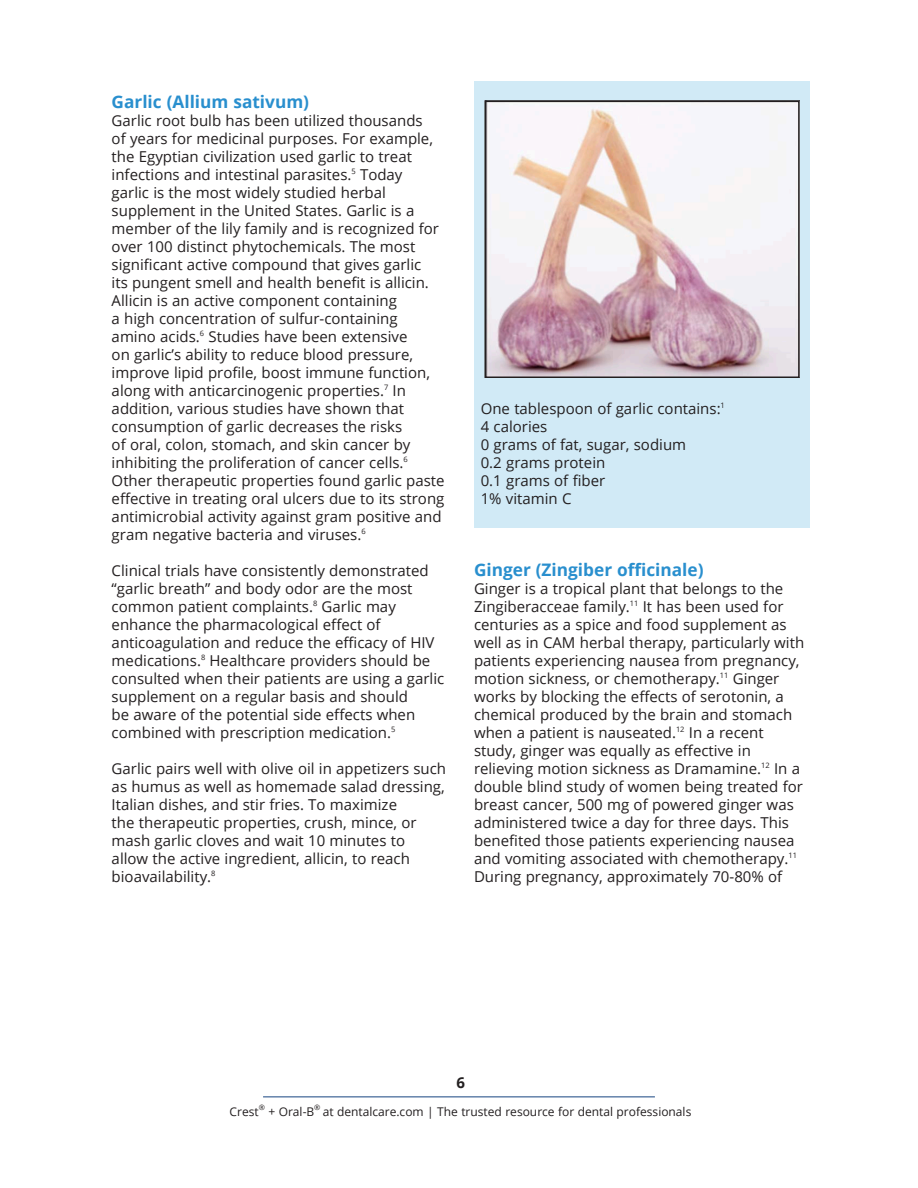
<style>
.page{position:relative;width:918px;height:1188px;background:#fff}
.page>*{position:absolute;margin:0;border:0;box-sizing:border-box;transform-origin:0 0}
.Main_Body{font:700 17.25px "Open Sans";color:#298fce}
.Main_Body-2{font:15px/18px "Open Sans";color:#231f20}
.t1{font:700 15px "Open Sans";color:#231f20}
.t2{font:12px "Open Sans";color:#231f20}
.t3{font:7.5px "Open Sans";color:#231f20}
</style>
<div class="page">
<hr style="left:263px;top:1096px;width:392px;height:1px;background:#164481">
<div style="left:474px;top:81px;width:336px;height:447px;background:#d1eaf6"></div>
<img style="left:488px;top:104px;width:309px;height:271px">
<div style="left:485px;top:101px;width:315px;height:277px;border:2px solid #231f20"></div>
<p class="Main_Body" style="left:112px;top:90px;width:199px">Garlic (Allium sativum)</p>
<p class="Main_Body-2" style="left:112px;top:111px;width:334px">Garlic root bulb has been utilized thousands<br>of years for medicinal purposes. For example, the Egyptian civilization used garlic to treat infections and intestinal parasites.<sup>5</sup> Today<br>garlic is the most widely studied herbal supplement in the United States. Garlic is a member of the lily family and is recognized for over 100 distinct phytochemicals. The most significant active compound that gives garlic<br>its pungent smell and health benefit is allicin.<br>Allicin is an active component containing<br>a high concentration of sulfur-containing amino acids.<sup>6</sup> Studies have been extensive<br>on garlic’s ability to reduce blood pressure, improve lipid profile, boost immune function, along with anticarcinogenic properties.<sup>7</sup> In addition, various studies have shown that consumption of garlic decreases the risks<br>of oral, colon, stomach, and skin cancer by inhibiting the proliferation of cancer cells.<sup>6<br></sup>Other therapeutic properties found garlic paste effective in treating oral ulcers due to its strong antimicrobial activity against gram positive and gram negative bacteria and viruses.<sup>6</sup></p>
<p class="Main_Body-2" style="left:112px;top:561px;width:334px">Clinical trials have consistently demonstrated “garlic breath” and body odor are the most common patient complaints.<sup>8</sup> Garlic may enhance the pharmacological effect of anticoagulation and reduce the efficacy of HIV medications.<sup>8</sup> Healthcare providers should be consulted when their patients are using a garlic supplement on a regular basis and should<br>be aware of the potential side effects when combined with prescription medication.<sup>5</sup></p>
<p class="Main_Body-2" style="left:112px;top:759px;width:336px">Garlic pairs well with olive oil in appetizers such as humus as well as homemade salad dressing, Italian dishes, and stir fries. To maximize<br>the therapeutic properties, crush, mince, or mash garlic cloves and wait 10 minutes to<br>allow the active ingredient, allicin, to reach bioavailability.<sup>8</sup></p>
<p class="Main_Body-2" style="left:481px;top:399px;width:246px">One tablespoon of garlic contains:<sup>1</sup></p>
<p class="Main_Body-2" style="left:481px;top:417px;width:68px">4 calories</p>
<p class="Main_Body-2" style="left:481px;top:435px;width:207px">0 grams of fat, sugar, sodium</p>
<p class="Main_Body-2" style="left:481px;top:453px;width:126px">0.2 grams protein</p>
<p class="Main_Body-2" style="left:481px;top:471px;width:126px">0.1 grams of fiber</p>
<p class="Main_Body-2" style="left:481px;top:489px;width:92px">1% vitamin C</p>
<p class="Main_Body" style="left:474px;top:558px;width:231px">Ginger (Zingiber officinale)</p>
<p class="Main_Body-2" style="left:474px;top:579px;width:332px">Ginger is a tropical plant that belongs to the Zingiberacceae family.<sup>11</sup> It has been used for centuries as a spice and food supplement as well as in CAM herbal therapy, particularly with patients experiencing nausea from pregnancy, motion sickness, or chemotherapy.<sup>11</sup> Ginger works by blocking the effects of serotonin, a chemical produced by the brain and stomach when a patient is nauseated.<sup>12</sup> In a recent study, ginger was equally as effective in relieving motion sickness as Dramamine.<sup>12</sup> In a double blind study of women being treated for breast cancer, 500 mg of powered ginger was administered twice a day for three days. This benefited those patients experiencing nausea and vomiting associated with chemotherapy.<sup>11<br></sup>During pregnancy, approximately 70-80% of</p>
<p class="t1" style="left:456px;top:1072px;width:10px">6</p>
<p class="t2" style="left:230px;top:1103px;width:31px">Crest</p>
<p class="t3" style="left:259px;top:1102px;width:8px">®</p>
<p class="t2" style="left:268px;top:1103px;width:47px">+ Oral-B</p>
<p class="t3" style="left:314px;top:1102px;width:8px">®</p>
<p class="t2" style="left:323px;top:1103px;width:370px">at dentalcare.com | The trusted resource for dental professionals</p>
</div>
